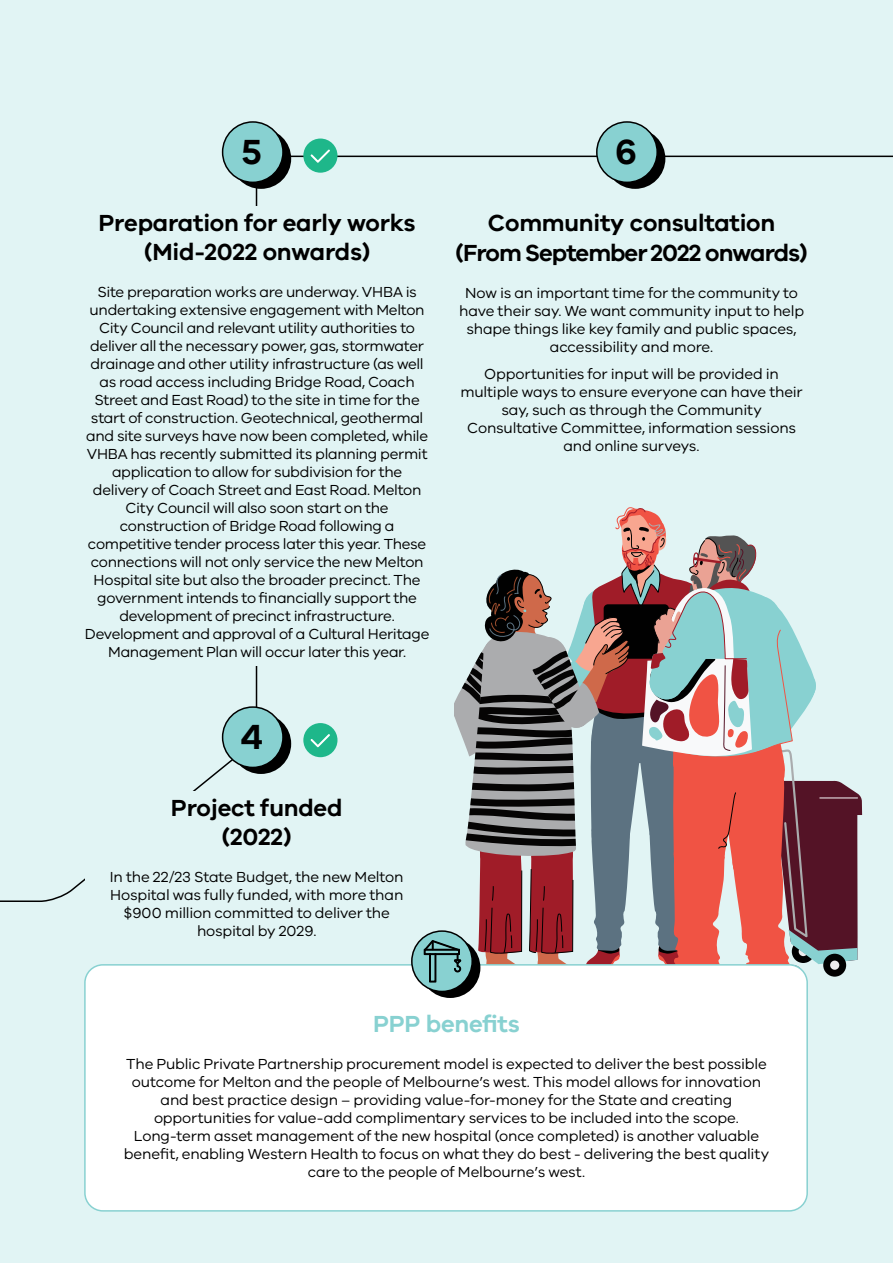
<style>
.page{position:relative;width:893px;height:1263px;background:#e1f4f4}
.page>*{position:absolute;margin:0;border:0;box-sizing:border-box;transform-origin:0 0}
.t1{font:600 36px "VIC";color:#000}
.t2{font:600 24px/29.2px "VIC";letter-spacing:-.01em;color:#000;text-align:center}
.t3{font:600 24px/29.2px "VIC";letter-spacing:-.04em;color:#000;text-align:center}
.t4{font:600 24px "VIC";letter-spacing:-.01em;color:#88d1d1}
.t5{font:15px/18px "VIC";letter-spacing:-.02em;color:#000;text-align:center}
</style>
<div class="page">
<div style="left:223px;top:707px;width:60px;height:60px;background:#88d1d1;border-radius:50%"></div>
<svg style="left:246px;top:121px;width:646px;height:694px"></svg>
<div style="left:85px;top:965px;width:722px;height:246px;background:#fff;border-radius:18px"></div>
<div style="left:84px;top:964px;width:724px;height:247px;border:2px solid #88d1d1;border-radius:18px"></div>
<div style="left:412px;top:931px;width:60px;height:60px;background:#88d1d1;border-radius:50%"></div>
<svg style="left:424px;top:505px;width:438px;height:493px"></svg>
<div style="left:231px;top:128px;width:60px;height:61px;background:#000;border-radius:50%"></div>
<div style="left:223px;top:122px;width:60px;height:60px;background:#88d1d1;border-radius:50%"></div>
<div style="left:222px;top:121px;width:62px;height:62px;border:2px solid #000;border-radius:50%"></div>
<div style="left:303px;top:139px;width:34px;height:34px;background:#1eb78a;border-radius:50%"></div>
<svg style="left:310px;top:149px;width:20px;height:14px"></svg>
<hr style="left:892px;top:0;width:1px;height:1263px;background:#e0e8e9">
<div style="left:605px;top:128px;width:60px;height:61px;background:#000;border-radius:50%"></div>
<div style="left:597px;top:122px;width:60px;height:60px;background:#88d1d1;border-radius:50%"></div>
<div style="left:596px;top:121px;width:62px;height:62px;border:2px solid #000;border-radius:50%"></div>
<h1 class="t1" style="left:242px;top:130px;width:22px">5</h1>
<h1 class="t1" style="left:615px;top:130px;width:23px">6</h1>
<h2 class="t2" style="left:99px;top:207px;width:319px">Preparation for early works (Mid-2022 onwards)</h2>
<p class="t5" style="left:85px;top:283px;width:346px">Site preparation works are underway. VHBA is undertaking extensive engagement with Melton City Council and relevant utility authorities to deliver all the necessary power, gas, stormwater drainage and other utility infrastructure (as well as road access including Bridge Road, Coach Street and East Road) to the site in time for the start of construction. Geotechnical, geothermal and site surveys have now been completed, while VHBA has recently submitted its planning permit application to allow for subdivision for the delivery of Coach Street and East Road. Melton City Council will also soon start on the construction of Bridge Road following a competitive tender process later this year. These connections will not only service the new Melton Hospital site but also the broader precinct. The government intends to financially support the development of precinct infrastructure.<br>Development and approval of a Cultural Heritage Management Plan will occur later this year.</p>
<h1 class="t1" style="left:241px;top:715px;width:24px">4</h1>
<h2 class="t2" style="left:171px;top:792px;width:173px">Project funded (2022)</h2>
<p class="t5" style="left:110px;top:868px;width:295px">In the 22/23 State Budget, the new Melton Hospital was fully funded, with more than $900 million committed to deliver the hospital by 2029.</p>
<h2 class="t3" style="left:455px;top:208px;width:354px">Community consultation (From September 2022 onwards)</h2>
<p class="t5" style="left:459px;top:283px;width:346px">Now is an important time for the community to have their say. We want community input to help shape things like key family and public spaces, accessibility and more.</p>
<p class="t5" style="left:460px;top:364px;width:344px">Opportunities for input will be provided in multiple ways to ensure everyone can have their say, such as through the Community Consultative Committee, information sessions and online surveys.</p>
<h2 class="t4" style="left:373px;top:1009px;width:148px">PPP benefits</h2>
<p class="t5" style="left:124px;top:1055px;width:647px">The Public Private Partnership procurement model is expected to deliver the best possible outcome for Melton and the people of Melbourne’s west. This model allows for innovation and best practice design – providing value-for-money for the State and creating opportunities for value-add complimentary services to be included into the scope.<br>Long-term asset management of the new hospital (once completed) is another valuable benefit, enabling Western Health to focus on what they do best - delivering the best quality care to the people of Melbourne’s west.</p>
</div>
